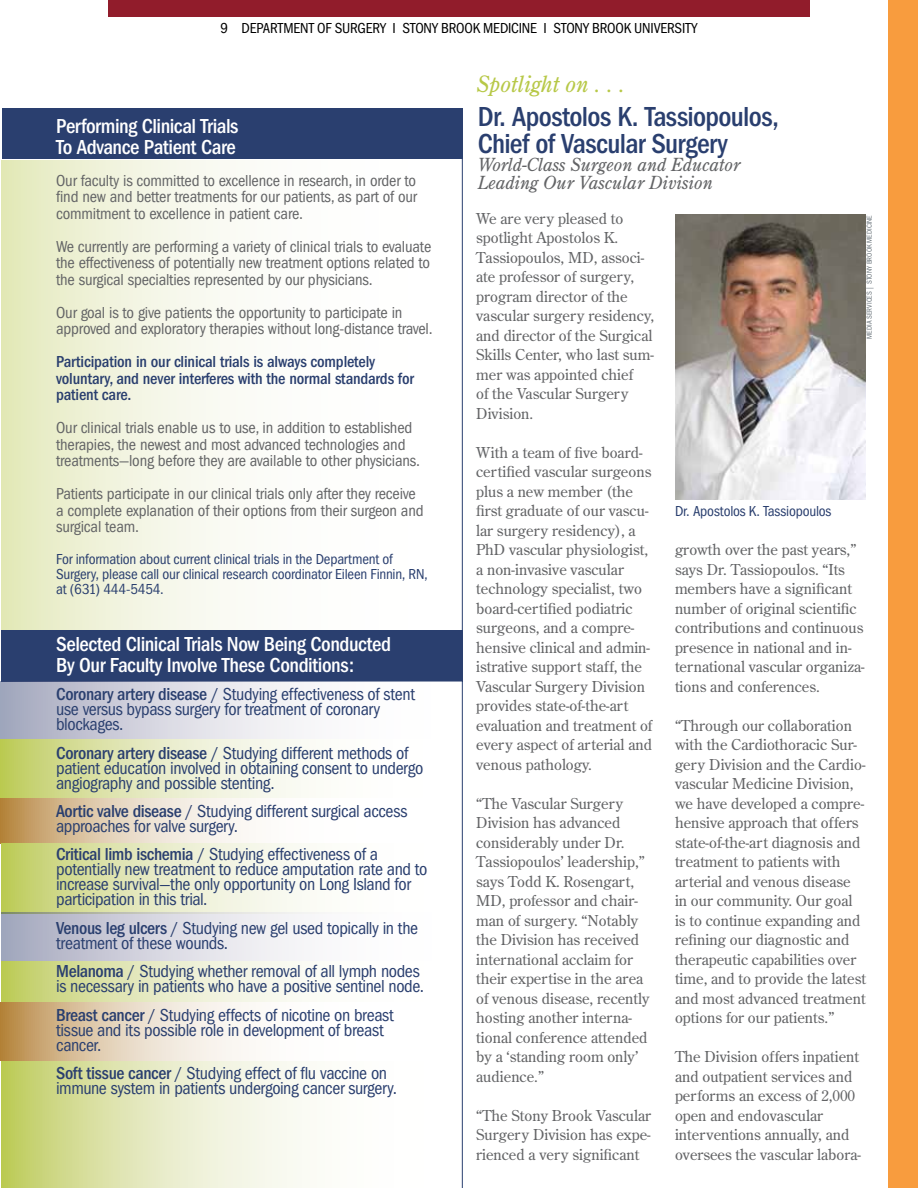
<style>
.page{position:relative;width:918px;height:1188px;background:#fff}
.page>*{position:absolute;margin:0;border:0;box-sizing:border-box;transform-origin:0 0}
.t1{font:500 condensed 28.5px/27px "Franklin Gothic";letter-spacing:-.025em;color:#2a3f6f}
.t2{font:italic 22.5px "Century Old Style Std";color:#b7c847}
.t3{font:500 condensed 21px/21px "Franklin Gothic";letter-spacing:-.02em;color:#fff}
.t4{font:condensed 18px/15px "Franklin Gothic";letter-spacing:-.02em;color:#2a3f6f}
.t5{font:italic 18px/18px "Century Old Style Std";color:#636466}
.t6{font:condensed 16.5px/16.5px "Franklin Gothic";letter-spacing:-.01em;color:#636466}
.t7{font:500 condensed 16.5px/16.5px "Franklin Gothic";letter-spacing:-.01em;color:#2a3f6f}
.t8{font:15px/19.5px "Century Old Style Std";color:#636466}
.t9{font:condensed 15px/15px "Franklin Gothic";letter-spacing:-.015em;color:#2a3f6f}
.t10{font:condensed 15px "Franklin Gothic";letter-spacing:-.015em;color:#000}
.t11{font:condensed 7.5px "Franklin Gothic";letter-spacing:.005em;color:#6a747b}
.s1{font-weight:500}
</style>
<div class="page">
<div style="left:108px;top:0;width:702px;height:17px;background:#911c2b"></div>
<svg style="left:1px;top:1041px;width:461px;height:147px"></svg>
<svg style="left:1px;top:160px;width:449px;height:471px"></svg>
<div style="left:2px;top:108px;width:460px;height:51px;background:#2a3f6f"></div>
<div style="left:889px;top:0;width:29px;height:1188px;background:#f89c3e"></div>
<img style="left:675px;top:214px;width:190px;height:286px">
<div style="left:1px;top:631px;width:461px;height:51px;background:#2a3f6f"></div>
<svg style="left:0;top:681px;width:461px;height:59px"></svg>
<svg style="left:0;top:740px;width:309px;height:58px;background:#e2e7ba"></svg>
<svg style="left:0;top:798px;width:249px;height:45px;background:#e2cfb4"></svg>
<svg style="left:1px;top:843px;width:461px;height:70px"></svg>
<svg style="left:1px;top:913px;width:461px;height:48px"></svg>
<svg style="left:1px;top:961px;width:461px;height:54px"></svg>
<svg style="left:0;top:1002px;width:461px;height:59px"></svg>
<hr style="left:462px;top:108px;width:1px;height:1080px;background:#2a3f6f">
<p class="t10" style="left:220px;top:20px;width:479px">9 DEPARTMENT OF SURGERY I STONY BROOK MEDICINE I STONY BROOK UNIVERSITY</p>
<h3 class="t3" style="left:56px;top:116px;width:184px">Performing Clinical Trials<br>To Advance Patient Care</h3>
<p class="t6" style="left:56px;top:172px;width:362px;text-align:justify">Our faculty is committed to excellence in research, in order to find new and better treatments for our patients, as part of our commitment to excellence in patient care.</p>
<p class="t6" style="left:56px;top:238px;width:377px;text-align:justify">We currently are performing a variety of clinical trials to evaluate the effectiveness of potentially new treatment options related to the surgical specialties represented by our physicians.</p>
<p class="t6" style="left:56px;top:304px;width:378px">Our goal is to give patients the opportunity to participate in approved and exploratory therapies without long-distance travel.</p>
<p class="t7" style="left:56px;top:353px;width:359px">Participation in our clinical trials is always completely voluntary, and never interferes with the normal standards for patient care.</p>
<p class="t6" style="left:56px;top:419px;width:365px">Our clinical trials enable us to use, in addition to established therapies, the newest and most advanced technologies and treatments—long before they are available to other physicians.</p>
<p class="t6" style="left:56px;top:485px;width:369px">Patients participate in our clinical trials only after they receive a complete explanation of their options from their surgeon and surgical team.</p>
<p class="t9" style="left:56px;top:551px;width:373px">For information about current clinical trials in the Department of<br>Surgery, please call our clinical research coordinator Eileen Finnin, RN, at (631) 444-5454.</p>
<h3 class="t3" style="left:56px;top:633px;width:337px">Selected Clinical Trials Now Being Conducted<br>By Our Faculty Involve These Conditions:</h3>
<p class="t4" style="left:56px;top:687px;width:360px"><span class="s1">Coronary artery disease</span> / Studying effectiveness of stent use versus bypass surgery for treatment of coronary blockages.</p>
<p class="t4" style="left:56px;top:745px;width:369px"><span class="s1">Coronary artery disease</span> / Studying different methods of patient education involved in obtaining consent to undergo angiography and possible stenting.</p>
<p class="t4" style="left:56px;top:804px;width:353px"><span class="s1">Aortic valve disease</span> / Studying different surgical access approaches for valve surgery.</p>
<p class="t4" style="left:56px;top:847px;width:373px"><span class="s1">Critical limb ischemia</span> / Studying effectiveness of a potentially new treatment to reduce amputation rate and to increase survival—the only opportunity on Long Island for participation in this trial.</p>
<p class="t4" style="left:56px;top:921px;width:364px"><span class="s1">Venous leg ulcers</span> / Studying new gel used topically in the treatment of these wounds.</p>
<p class="t4" style="left:56px;top:964px;width:369px"><span class="s1">Melanoma</span> / Studying whether removal of all lymph nodes is necessary in patients who have a positive sentinel node.</p>
<p class="t4" style="left:56px;top:1008px;width:339px"><span class="s1">Breast cancer</span> / Studying effects of nicotine on breast tissue and its possible role in development of breast cancer.</p>
<p class="t4" style="left:56px;top:1066px;width:342px"><span class="s1">Soft tissue cancer</span> / Studying effect of flu vaccine on immune system in patients undergoing cancer surgery.</p>
<h2 class="t2" style="left:477px;top:70px;width:150px">Spotlight on . . .</h2>
<h1 class="t1" style="left:478px;top:103px;width:303px">Dr. Apostolos K. Tassiopoulos,<br>Chief of Vascular Surgery</h1>
<p class="t5" style="left:478px;top:155px;width:264px">World-Class Surgeon and Educator<br>Leading Our Vascular Division</p>
<p class="t8" style="left:476px;top:208px;width:180px">We are very pleased to spotlight Apostolos K.<br>Tassiopoulos, MD, associ&shy;ate professor of surgery, program director of the vascular surgery residency, and director of the Surgical<br>Skills Center, who last sum&shy;mer was appointed chief<br>of the Vascular Surgery<br>Division.</p>
<p class="t8" style="left:476px;top:442px;width:178px">With a team of five board&shy;certified vascular surgeons plus a new member (the first graduate of our vascu&shy;lar surgery residency), a<br>PhD vascular physiologist, a non-invasive vascular technology specialist, two board-certified podiatric surgeons, and a compre&shy;hensive clinical and admin&shy;istrative support staff, the<br>Vascular Surgery Division provides state-of-the-art evaluation and treatment of every aspect of arterial and venous pathology.</p>
<p class="t8" style="left:476px;top:793px;width:175px">“The Vascular Surgery<br>Division has advanced considerably under Dr.<br>Tassiopoulos’ leadership,” says Todd K. Rosengart,<br>MD, professor and chair&shy;man of surgery. “Notably the Division has received international acclaim for their expertise in the area of venous disease, recently hosting another interna&shy;tional conference attended by a ‘standing room only’ audience.”</p>
<p class="t8" style="left:476px;top:1105px;width:177px;text-align:justify">“The Stony Brook Vascular Surgery Division has expe&shy;rienced a very significant</p>
<p class="t11" style="left:865px;top:339px;width:125px;rotate:-90deg">MEDIA SERVICES | STONY BROOK MEDICINE</p>
<p class="t9" style="left:675px;top:504px;width:158px">Dr. Apostolos K. Tassiopoulos</p>
<p class="t8" style="left:675px;top:540px;width:191px">growth over the past years,” says Dr. Tassiopoulos. “Its members have a significant number of original scientific contributions and continuous presence in national and in&shy;ternational vascular organiza&shy;tions and conferences.</p>
<p class="t8" style="left:675px;top:715px;width:193px">“Through our collaboration with the Cardiothoracic Sur&shy;gery Division and the Cardio&shy;vascular Medicine Division, we have developed a compre&shy;hensive approach that offers state-of-the-art diagnosis and treatment to patients with arterial and venous disease in our community. Our goal is to continue expanding and refining our diagnostic and therapeutic capabilities over time, and to provide the latest and most advanced treatment options for our patients.”</p>
<p class="t8" style="left:675px;top:1047px;width:188px">The Division offers inpatient and outpatient services and performs an excess of 2,000 open and endovascular interventions annually, and oversees the vascular labora-</p>
</div>
